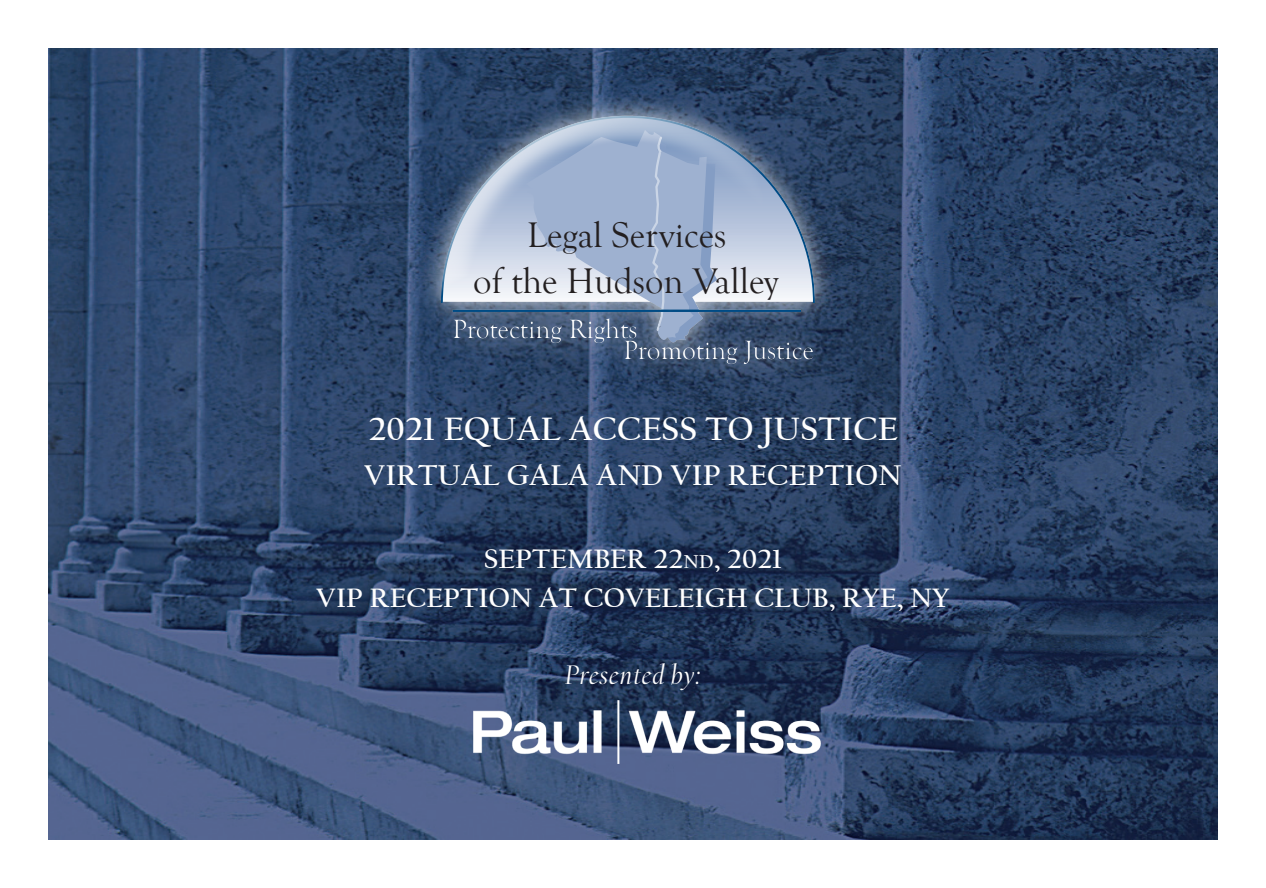
<style>
.page{position:relative;width:1266px;height:888px;background:#fff}
.page>*{position:absolute;margin:0;border:0;box-sizing:border-box;transform-origin:0 0}
.t1{font:36.6px "Goudy Old Style T";color:#231f20}
.t2{font:700 34px "Californian FB";letter-spacing:.01em;color:#fff}
.t3{font:700 30px "Californian FB";letter-spacing:.01em;color:#fff}
.t4{font:700 28px "Californian FB";letter-spacing:.01em;color:#fff}
.t5{font:italic 28px "Californian FB Display";letter-spacing:.04em;color:#fff}
.t6{font:27.4px/20.6px "Goudy Old Style T";color:#fff}
.s1{font-size:19.6px}
</style>
<div class="page">
<img style="left:48px;top:48px;width:1170px;height:792px">
<div style="left:417px;top:92px;width:422px;height:294px;background:#fff;opacity:.75"></div>
<div style="left:425px;top:102px;width:406px;height:275px;background:#fff;opacity:.75"></div>
<div style="left:425px;top:174px;width:416px;height:216px;background:#fff;opacity:.75"></div>
<img style="left:473px;top:701px;width:348px;height:63px">
<h1 class="t1" style="left:527px;top:215px;width:201px">Legal Services</h1>
<h1 class="t1" style="left:473px;top:261px;width:307px">of the Hudson Valley</h1>
<p class="t6" style="left:623px;top:319px;width:192px;text-indent:-171px">Protecting Rights<br>Promoting Justice</p>
<p class="t2" style="left:368px;top:410px;width:531px">2021 EQUAL ACCESS TO JUSTICE</p>
<p class="t3" style="left:364px;top:458px;width:539px">VIRTUAL GALA AND VIP RECEPTION</p>
<p class="t4" style="left:484px;top:543px;width:300px">SEPTEMBER 22<span class="s1">nd</span>, 2021</p>
<p class="t4" style="left:316px;top:582px;width:635px">VIP RECEPTION AT COVELEIGH CLUB, RYE, NY</p>
<p class="t5" style="left:565px;top:660px;width:137px">Presented by:</p>
</div>
